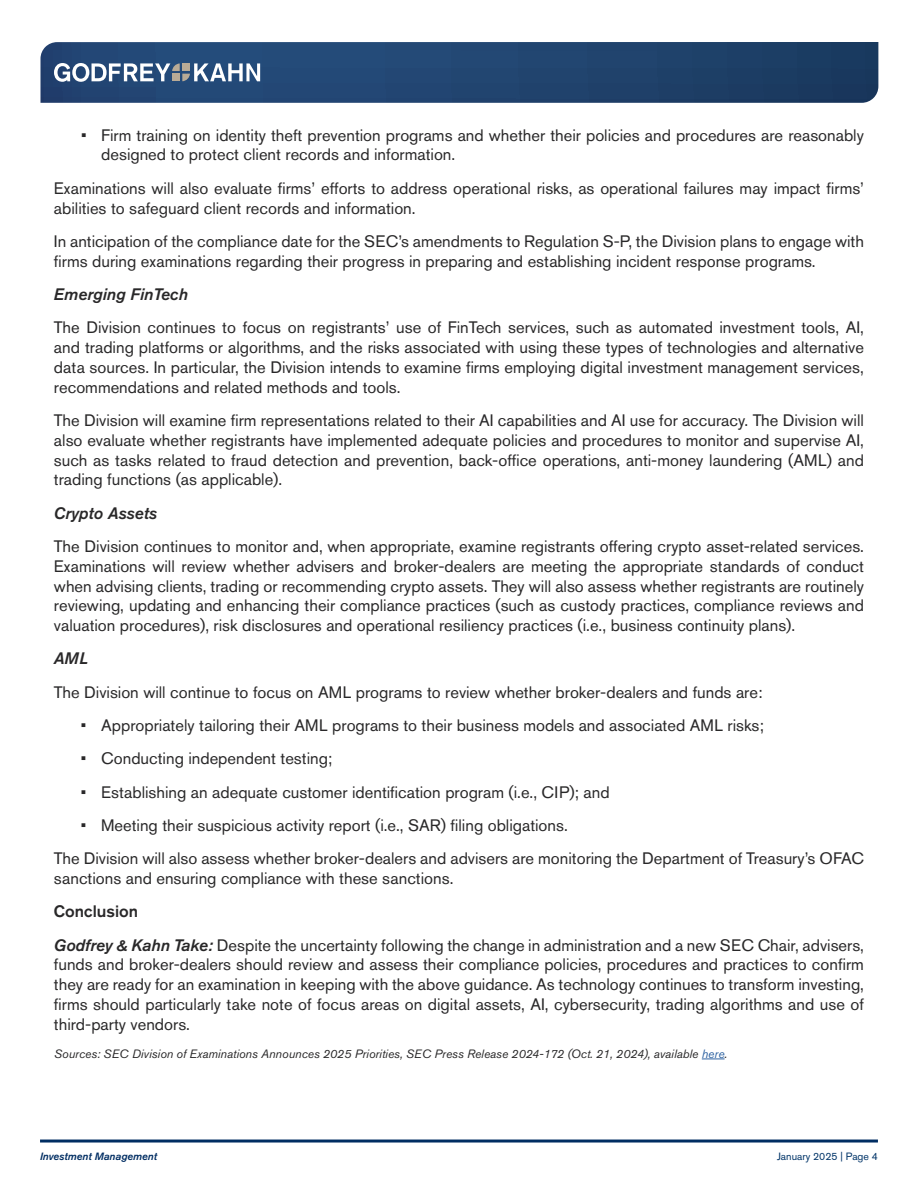
<style>
.page{position:relative;width:918px;height:1188px;background:#fff}
.page>*{position:absolute;margin:0;border:0;box-sizing:border-box;transform-origin:0 0}
.t1{font:16.5px/19.8px "Akzidenz Grotesk Std";color:#292829}
.t2{font:italic 500 16.5px "Akzidenz Grotesk Std";color:#292829}
.t3{font:italic 12px "Akzidenz Grotesk Std";color:#292829}
.t4{font:italic 500 10.5px "Akzidenz Grotesk Std";color:#002d62}
.t5{font:10.5px "Akzidenz Grotesk Std";color:#003468}
.s1{font-weight:500}
.s2{font-weight:500;font-style:italic}
.s3{color:#2f63a2}
</style>
<div class="page">
<hr style="left:40px;top:1140px;width:838px;height:3px;background:#002d62">
<svg style="left:40px;top:42px;width:838px;height:61px;background:#22446f"></svg>
<svg style="left:54px;top:63px;width:206px;height:19px"></svg>
<div style="left:182px;top:63px;width:8px;height:8px;background:#b9ab96"></div>
<div style="left:172px;top:74px;width:8px;height:7px;background:#b9ab96"></div>
<svg style="left:702px;top:1059px;width:23px;height:1px"></svg>
<p class="t1" style="left:101px;top:125px;width:764px;text-indent:-20px">• Firm training on identity theft prevention programs and whether their policies and procedures are reasonably designed to protect client records and information.</p>
<p class="t1" style="left:54px;top:178px;width:812px">Examinations will also evaluate firms’ efforts to address operational risks, as operational failures may impact firms’ abilities to safeguard client records and information.</p>
<p class="t1" style="left:54px;top:231px;width:812px">In anticipation of the compliance date for the SEC’s amendments to Regulation S-P, the Division plans to engage with firms during examinations regarding their progress in preparing and establishing incident response programs.</p>
<p class="t2" style="left:54px;top:285px;width:136px">Emerging FinTech</p>
<p class="t1" style="left:54px;top:317px;width:812px;text-align:justify">The Division continues to focus on registrants’ use of FinTech services, such as automated investment tools, AI, and trading platforms or algorithms, and the risks associated with using these types of technologies and alternative data sources. In particular, the Division intends to examine firms employing digital investment management services, recommendations and related methods and tools.</p>
<p class="t1" style="left:54px;top:410px;width:812px;text-align:justify">The Division will examine firm representations related to their AI capabilities and AI use for accuracy. The Division will also evaluate whether registrants have implemented adequate policies and procedures to monitor and supervise AI, such as tasks related to fraud detection and prevention, back-office operations, anti-money laundering (AML) and trading functions (as applicable).</p>
<p class="t2" style="left:54px;top:503px;width:105px">Crypto Assets</p>
<p class="t1" style="left:54px;top:536px;width:812px;text-align:justify">The Division continues to monitor and, when appropriate, examine registrants offering crypto asset-related services.<br>Examinations will review whether advisers and broker-dealers are meeting the appropriate standards of conduct when advising clients, trading or recommending crypto assets. They will also assess whether registrants are routinely reviewing, updating and enhancing their compliance practices (such as custody practices, compliance reviews and valuation procedures), risk disclosures and operational resiliency practices (i.e., business continuity plans).</p>
<p class="t2" style="left:54px;top:649px;width:36px">AML</p>
<p class="t1" style="left:54px;top:682px;width:710px">The Division will continue to focus on AML programs to review whether broker-dealers and funds are:</p>
<p class="t1" style="left:81px;top:715px;width:685px">• Appropriately tailoring their AML programs to their business models and associated AML risks;</p>
<p class="t1" style="left:81px;top:749px;width:253px">• Conducting independent testing;</p>
<p class="t1" style="left:81px;top:782px;width:530px">• Establishing an adequate customer identification program (i.e., CIP); and</p>
<p class="t1" style="left:54px;top:808px;width:812px;line-height:33.3px;text-indent:27px">• Meeting their suspicious activity report (i.e., SAR) filing obligations.<br>The Division will also assess whether broker-dealers and advisers are monitoring the Department of Treasury’s OFAC</p>
<p class="t1" style="left:54px;top:868px;width:401px">sanctions and ensuring compliance with these sanctions.</p>
<p class="t1" style="left:54px;top:895px;width:812px;line-height:33.3px"><span class="s1">Conclusion<br></span><span class="s2">Godfrey &amp; Kahn Take:</span> Despite the uncertainty following the change in administration and a new SEC Chair, advisers,</p>
<p class="t1" style="left:54px;top:955px;width:812px;text-align:justify">funds and broker-dealers should review and assess their compliance policies, procedures and practices to confirm they are ready for an examination in keeping with the above guidance. As technology continues to transform investing, firms should particularly take note of focus areas on digital assets, AI, cybersecurity, trading algorithms and use of third-party vendors.</p>
<p class="t3" style="left:54px;top:1046px;width:675px">Sources: SEC Division of Examinations Announces 2025 Priorities, SEC Press Release 2024-172 (Oct. 21, 2024), available <span class="s3">here</span>.</p>
<p class="t4" style="left:40px;top:1151px;width:118px">Investment Management</p>
<p class="t5" style="left:777px;top:1150px;width:102px">January 2025 | Page 4</p>
</div>
